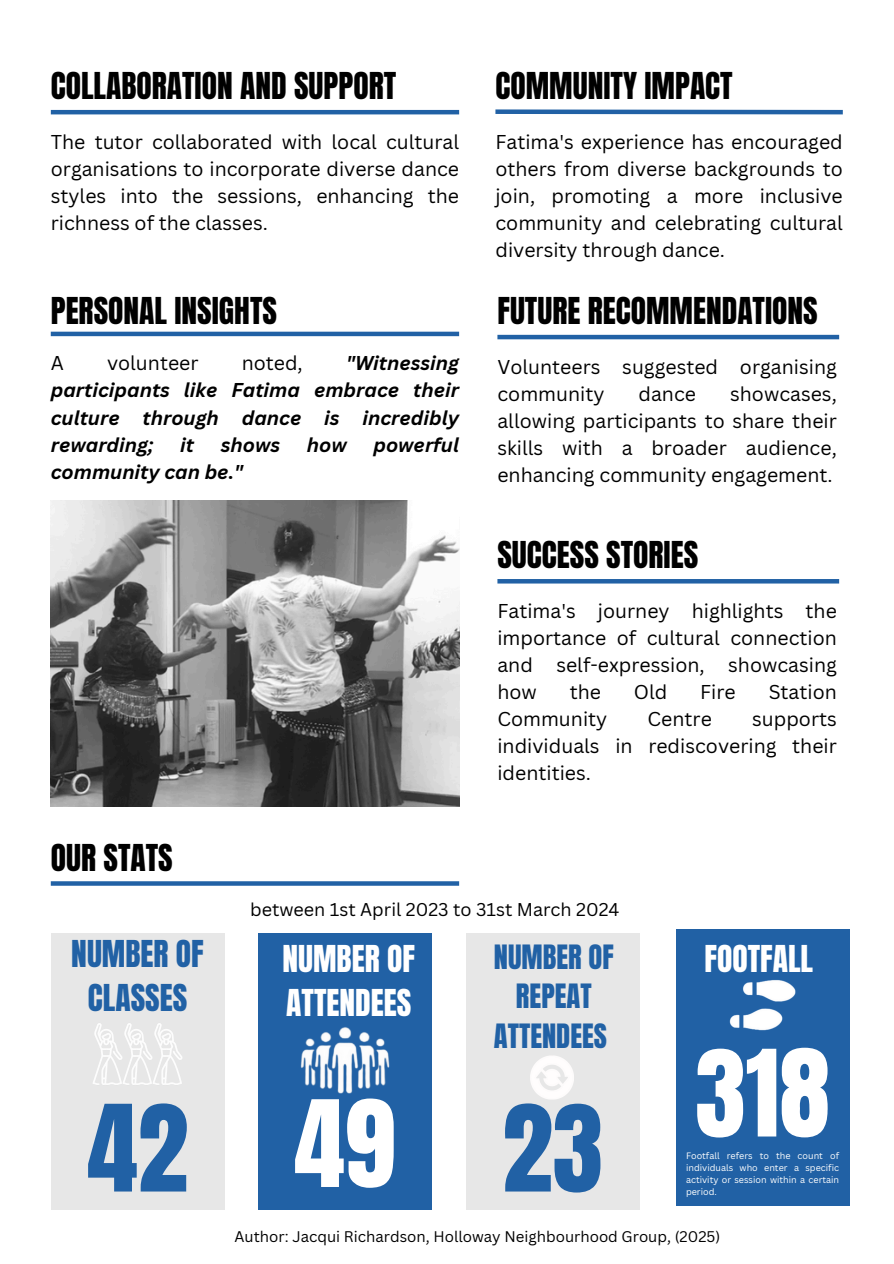
<style>
.page{position:relative;width:894px;height:1264px;background:#fff}
.page>*{position:absolute;margin:0;border:0;box-sizing:border-box;transform-origin:0 0}
.t1{font:102px "Anton";color:#fff}
.t2{font:102px "Anton";color:#2161a5}
.t3{font:31.5px "Anton";color:#000}
.t4{font:31.5px/43.8px "Anton";color:#fff}
.t5{font:31.5px/43.8px "Anton";color:#2161a5;text-align:center}
.t6{font:28.5px/39.3px "Anton";color:#2161a5;text-align:center}
.t7{font:19.5px/27px "Canva Sans";color:#000;text-align:justify}
.t8{font:italic 700 19.5px/27px "Canva Sans";color:#000;text-align:justify}
.t9{font:18px "Canva Sans";color:#000}
.t10{font:15px "Canva Sans";color:#000}
.t11{font:9px/12px "Canva Sans";color:#fff;text-align:justify}
</style>
<div class="page">
<hr style="left:497px;top:335px;width:341px;height:4px;background:#2161a5">
<div style="left:51px;top:932px;width:173px;height:277px;background:#e7e7e7"></div>
<img style="left:93px;top:1023px;width:10px;height:62px">
<img style="left:173px;top:1036px;width:9px;height:49px">
<img style="left:103px;top:1023px;width:70px;height:62px">
<div style="left:258px;top:932px;width:174px;height:277px;background:#2161a5"></div>
<div style="left:465px;top:932px;width:174px;height:277px;background:#e7e7e7"></div>
<div style="left:675px;top:929px;width:174px;height:276px;background:#2161a5"></div>
<svg style="left:51px;top:881px;width:408px;height:4px;fill:#2161a5"></svg>
<img style="left:300px;top:1027px;width:90px;height:67px">
<img style="left:729px;top:980px;width:67px;height:51px">
<img style="left:530px;top:1055px;width:44px;height:45px">
<img style="left:51px;top:500px;width:408px;height:306px">
<hr style="left:51px;top:332px;width:408px;height:4px;background:#2161a5">
<svg style="left:495px;top:109px;width:348px;height:6px"></svg>
<hr style="left:51px;top:110px;width:408px;height:4px;background:#2161a5">
<hr style="left:497px;top:579px;width:341px;height:4px;background:#2161a5">
<p class="t3" style="left:51px;top:63px;width:347px">COLLABORATION AND SUPPORT</p>
<h3 class="t7" style="left:51px;top:128px;width:409px">The tutor collaborated with local cultural organisations to incorporate diverse dance styles into the sessions, enhancing the richness of the classes.</h3>
<h2 class="t3" style="left:51px;top:288px;width:228px">PERSONAL INSIGHTS</h2>
<h3 class="t8" style="left:51px;top:349px;width:409px;text-indent:295px">"Witnessing participants like Fatima embrace their culture through dance is incredibly rewarding;</h3>
<h3 class="t7" style="left:51px;top:349px;width:15px">A</h3>
<h3 class="t7" style="left:107px;top:349px;width:93px">volunteer</h3>
<h3 class="t7" style="left:242px;top:349px;width:63px">noted,</h3>
<h3 class="t8" style="left:180px;top:430px;width:15px">it</h3>
<h3 class="t8" style="left:221px;top:430px;width:61px">shows</h3>
<h3 class="t8" style="left:307px;top:430px;width:41px">how</h3>
<h3 class="t8" style="left:373px;top:430px;width:87px">powerful</h3>
<h3 class="t8" style="left:51px;top:457px;width:194px">community can be."</h3>
<h3 class="t3" style="left:51px;top:835px;width:123px">OUR STATS</h3>
<h2 class="t3" style="left:495px;top:63px;width:239px">COMMUNITY IMPACT</h2>
<p class="t7" style="left:495px;top:128px;width:349px">Fatima's experience has encouraged others from diverse backgrounds to join, promoting a more inclusive community and celebrating cultural diversity through dance.</p>
<h2 class="t3" style="left:497px;top:288px;width:322px">FUTURE RECOMMENDATIONS</h2>
<p class="t7" style="left:497px;top:353px;width:341px">Volunteers suggested organising community</p>
<p class="t7" style="left:497px;top:380px;width:341px;text-indent:233px">showcases, allowing participants to share their skills with a broader audience, enhancing community engagement.</p>
<p class="t7" style="left:638px;top:380px;width:59px">dance</p>
<p class="t3" style="left:497px;top:532px;width:202px">SUCCESS STORIES</p>
<p class="t7" style="left:497px;top:597px;width:341px">Fatima's journey highlights the importance of cultural connection and self-expression, showcasing how</p>
<p class="t7" style="left:569px;top:678px;width:33px">the</p>
<p class="t7" style="left:633px;top:678px;width:35px">Old</p>
<p class="t7" style="left:700px;top:678px;width:37px">Fire</p>
<p class="t7" style="left:768px;top:678px;width:70px">Station</p>
<p class="t7" style="left:497px;top:705px;width:111px">Community</p>
<p class="t7" style="left:647px;top:705px;width:66px">Centre</p>
<p class="t7" style="left:497px;top:705px;width:341px;text-indent:255px">supports individuals in rediscovering their identities.</p>
<p class="t9" style="left:250px;top:896px;width:370px">between 1st April 2023 to 31st March 2024</p>
<h3 class="t5" style="left:71px;top:932px;width:134px">NUMBER OF<br>CLASSES</h3>
<h2 class="t6" style="left:493px;top:937px;width:121px">NUMBER OF<br>REPEAT<br>ATTENDEES</h2>
<p class="t4" style="left:704px;top:937px;width:110px">FOOTFALL</p>
<p class="t4" style="left:282px;top:937px;width:134px">NUMBER OF<br>ATTENDEES</p>
<h2 class="t1" style="left:695px;top:1020px;width:136px">318</h2>
<p class="t2" style="left:87px;top:1075px;width:102px">42</p>
<h2 class="t1" style="left:294px;top:1070px;width:103px">49</h2>
<h3 class="t2" style="left:502px;top:1075px;width:102px">23</h3>
<h3 class="t11" style="left:685px;top:1149px;width:155px">Footfall refers to the count of individuals who enter a specific activity or session within a certain</h3>
<h3 class="t11" style="left:685px;top:1185px;width:32px">period.</h3>
<h2 class="t10" style="left:234px;top:1225px;width:487px">Author: Jacqui Richardson, Holloway Neighbourhood Group, (2025)</h2>
</div>
